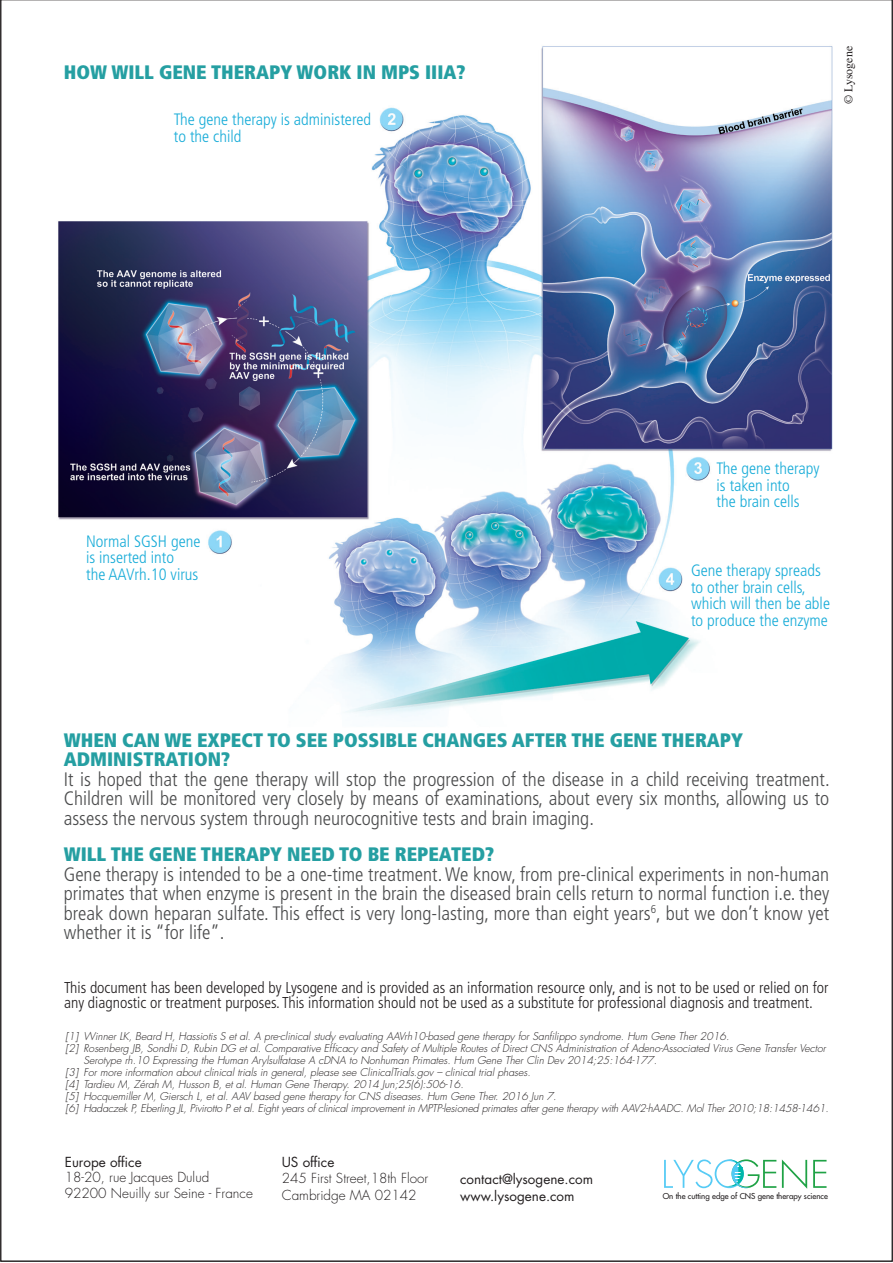
<style>
.page{position:relative;width:893px;height:1263px;background:#fff}
.page>*{position:absolute;margin:0;border:0;box-sizing:border-box;transform-origin:0 0}
.t1{font:300 condensed 19.5px/19.5px "Frutiger";color:#4b4c4d;text-align:justify}
.t2{font:900 condensed 19.5px/19.5px "Frutiger";color:#259fa2}
.t3{font:300 condensed 16.5px/16.5px "Frutiger";color:#18acd8}
.t4{font:300 condensed 15.75px/15px "Frutiger";color:#231f20}
.t5{font:300 13.5px/16.2px "Futura";color:#231f20}
.t6{font:13.5px/16.5px "Futura";color:#231f20}
.t7{font:12px "Times";color:#231f20}
.t8{font:italic 300 10.5px "Futura Std";color:#231f20}
.t9{font:500 7.95px "Futura Std";color:#231f20}
</style>
<div class="page">
<img style="left:58px;top:46px;width:775px;height:672px">
<svg style="left:782px;top:1159px;width:25px;height:30px"></svg>
<svg style="left:813px;top:1160px;width:13px;height:28px"></svg>
<svg style="left:664px;top:1159px;width:112px;height:30px"></svg>
<h1 class="t2" style="left:64px;top:63px;width:403px">HOW WILL GENE THERAPY WORK IN MPS IIIA?</h1>
<h2 class="t3" style="left:174px;top:111px;width:199px">The gene therapy is administered to the child</h2>
<p class="t7" style="left:842px;top:104px;width:60px;rotate:-90deg">© Lysogene</p>
<h2 class="t3" style="left:86px;top:533px;width:116px">Normal SGSH gene is inserted into<br>the AAVrh.10 virus</h2>
<h2 class="t3" style="left:716px;top:461px;width:104px">The gene therapy is taken into<br>the brain cells</h2>
<h2 class="t3" style="left:691px;top:562px;width:140px">Gene therapy spreads to other brain cells, which will then be able to produce the enzyme</h2>
<h1 class="t2" style="left:64px;top:730px;width:681px">WHEN CAN WE EXPECT TO SEE POSSIBLE CHANGES AFTER THE GENE THERAPY<br>ADMINISTRATION?</h1>
<p class="t1" style="left:64px;top:769px;width:767px">It is hoped that the gene therapy will stop the progression of the disease in a child receiving treatment.<br>Children will be monitored very closely by means of examinations, about every six months, allowing us to assess the nervous system through neurocognitive tests and brain imaging.</p>
<h1 class="t2" style="left:64px;top:845px;width:432px">WILL THE GENE THERAPY NEED TO BE REPEATED?</h1>
<p class="t1" style="left:64px;top:864px;width:767px">Gene therapy is intended to be a one-time treatment. We know, from pre-clinical experiments in non-human primates that when enzyme is present in the brain the diseased brain cells return to normal function i.e. they break down heparan sulfate. This effect is very long-lasting, more than eight years<sup>6</sup>, but we don’t know yet whether it is “for life”.</p>
<p class="t4" style="left:64px;top:980px;width:766px">This document has been developed by Lysogene and is provided as an information resource only, and is not to be used or relied on for any diagnostic or treatment purposes. This information should not be used as a substitute for professional diagnosis and treatment.</p>
<p class="t8" style="left:66px;top:1030px;width:668px">[1] Winner LK, Beard H, Hassiotis S et al. A pre-clinical study evaluating AAVrh10-based gene therapy for Sanfilippo syndrome. Hum Gene Ther 2016.</p>
<p class="t8" style="left:65px;top:1042px;width:764px">[2] Rosenberg J B, Sondhi D, Rubin DG et al. Comparative Efficacy and Safety of Multiple Routes of Direct CNS Administration of Adeno-Associated Virus Gene Transfer Vector</p>
<p class="t8" style="left:83px;top:1054px;width:577px">Serotype rh.10 Expressing the Human Arylsulfatase A cDNA to Nonhuman Primates. Hum Gene Ther Clin Dev 2014;25:164-177.</p>
<p class="t8" style="left:65px;top:1066px;width:469px">[3] For more information about clinical trials in general, please see ClinicalTrials.gov – clinical trial phases.</p>
<p class="t8" style="left:65px;top:1078px;width:402px">[4] Tardieu M, Zérah M, Husson B, et al. Human Gene Therapy. 2014 Jun;25(6):506-16.</p>
<p class="t8" style="left:65px;top:1090px;width:495px">[5] Hocquemiller M, Giersch L, et al. AAV based gene therapy for CNS diseases. Hum Gene Ther. 2016 Jun 7.</p>
<p class="t8" style="left:65px;top:1102px;width:767px">[6] Hadaczek P, Eberling J L, Pivirotto P et al. Eight years of clinical improvement in MPTP-lesioned primates after gene therapy with AAV2-hAADC. Mol Ther 2010;18:1458-1461.</p>
<p class="t6" style="left:65px;top:1153px;width:78px">Europe office</p>
<p class="t5" style="left:65px;top:1169px;width:190px">18-20, rue Jacques Dulud<br>92200 Neuilly sur Seine - France</p>
<p class="t6" style="left:282px;top:1153px;width:54px">US office</p>
<p class="t5" style="left:282px;top:1170px;width:148px">245 First Street,18th Floor<br>Cambridge MA 02142</p>
<p class="t6" style="left:460px;top:1171px;width:134px">contact@lysogene.com www.lysogene.com</p>
<p class="t9" style="left:663px;top:1191px;width:167px">On the cutting edge of CNS gene therapy science</p>
</div>
